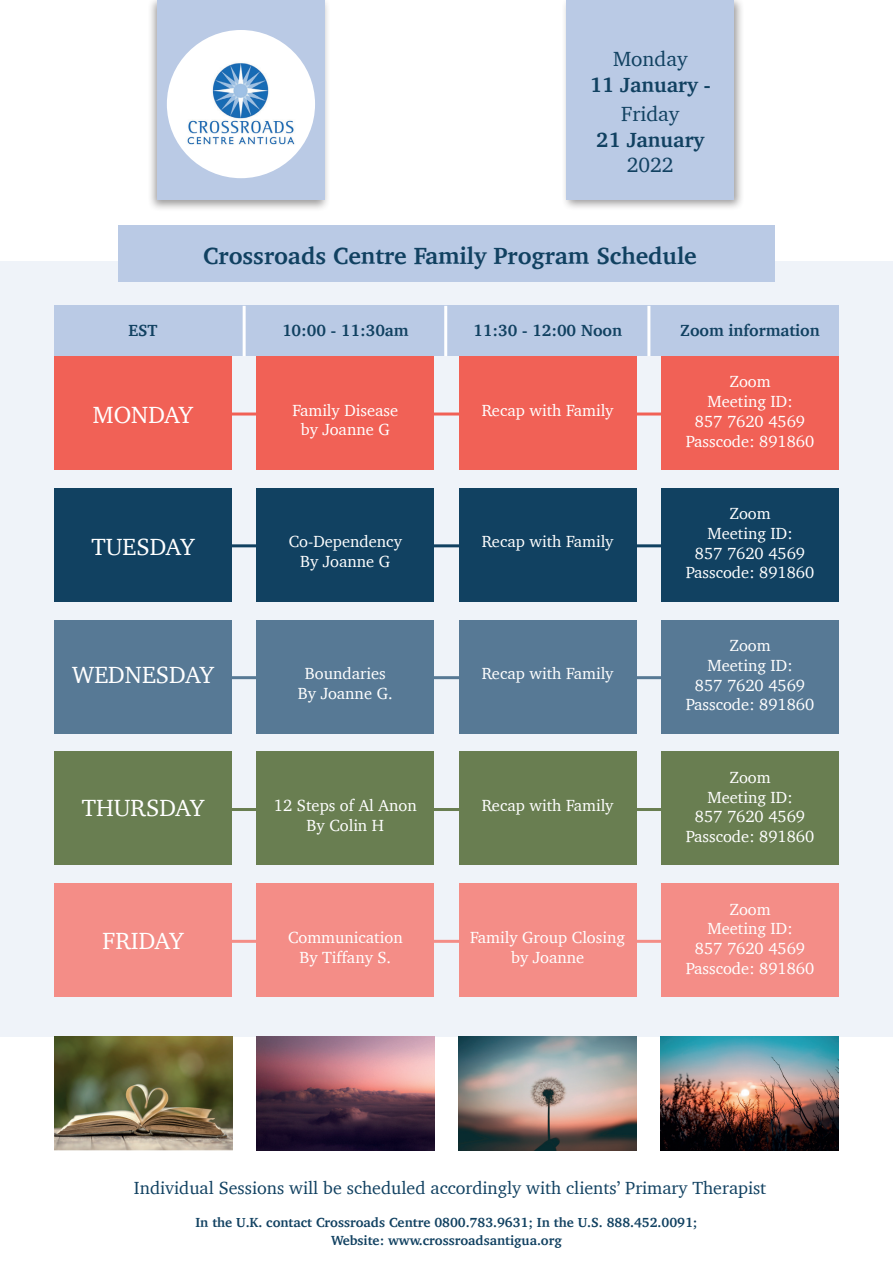
<style>
.page{position:relative;width:893px;height:1263px;background:#fff}
.page>*{position:absolute;margin:0;border:0;box-sizing:border-box;transform-origin:0 0}
.t1{font:700 24px "Charter";color:#114161}
.t2{font:24px "Charter";color:#fff}
.t3{font:700 21px "Charter";color:#114161}
.t4{font:21px "Charter";color:#114161}
.t5{font:18px "Charter";color:#114161}
.t6{font:16.5px/19.8px "Charter";color:#fff;text-align:center}
.t7{font:700 16.5px "Charter";color:#114161}
.t8{font:700 13.5px/18px "Charter";color:#114161;text-align:center}
.s1{font-style:inherit}
</style>
<div class="page">
<div style="left:0;top:261px;width:893px;height:775px;background:#eff3f9"></div>
<hr style="left:232px;top:412px;width:607px;height:3px;background:#f16156">
<hr style="left:232px;top:544px;width:607px;height:3px;background:#114161">
<hr style="left:232px;top:676px;width:607px;height:3px;background:#577995">
<hr style="left:232px;top:808px;width:607px;height:3px;background:#697e51">
<hr style="left:232px;top:940px;width:607px;height:3px;background:#f48d87">
<div style="left:54px;top:356px;width:178px;height:114px;background:#f16156"></div>
<div style="left:118px;top:225px;width:657px;height:56px;background:#bacae5"></div>
<div style="left:54px;top:306px;width:785px;height:50px;background:#bacae5"></div>
<div style="left:54px;top:488px;width:178px;height:114px;background:#114161"></div>
<div style="left:54px;top:620px;width:178px;height:113px;background:#577995"></div>
<div style="left:54px;top:752px;width:178px;height:113px;background:#697e51"></div>
<div style="left:54px;top:883px;width:178px;height:114px;background:#f48d87"></div>
<img style="left:54px;top:1036px;width:178px;height:114px">
<div style="left:256px;top:356px;width:178px;height:114px;background:#f16156"></div>
<div style="left:256px;top:488px;width:178px;height:114px;background:#114161"></div>
<div style="left:256px;top:620px;width:178px;height:113px;background:#577995"></div>
<div style="left:256px;top:752px;width:178px;height:113px;background:#697e51"></div>
<div style="left:256px;top:883px;width:178px;height:114px;background:#f48d87"></div>
<img style="left:256px;top:1036px;width:178px;height:114px">
<div style="left:459px;top:356px;width:178px;height:114px;background:#f16156"></div>
<div style="left:459px;top:488px;width:178px;height:114px;background:#114161"></div>
<div style="left:459px;top:620px;width:178px;height:113px;background:#577995"></div>
<div style="left:459px;top:752px;width:178px;height:113px;background:#697e51"></div>
<div style="left:459px;top:883px;width:178px;height:114px;background:#f48d87"></div>
<img style="left:459px;top:1036px;width:178px;height:114px">
<div style="left:661px;top:356px;width:178px;height:114px;background:#f16156"></div>
<div style="left:661px;top:488px;width:178px;height:114px;background:#114161"></div>
<div style="left:661px;top:620px;width:178px;height:113px;background:#577995"></div>
<div style="left:661px;top:752px;width:178px;height:113px;background:#697e51"></div>
<div style="left:661px;top:883px;width:178px;height:114px;background:#f48d87"></div>
<img style="left:661px;top:1036px;width:178px;height:114px">
<div style="left:561px;top:0;width:184px;height:211px;background:#231f20;opacity:.45"></div>
<div style="left:567px;top:0;width:167px;height:200px;background:#bacae5"></div>
<div style="left:147px;top:0;width:183px;height:212px;background:#231f20;opacity:.45"></div>
<div style="left:157px;top:0;width:168px;height:200px;background:#bacae5"></div>
<div style="left:167px;top:30px;width:148px;height:148px;background:#fff;border-radius:50%"></div>
<img style="left:186px;top:50px;width:110px;height:111px">
<hr style="left:243px;top:306px;width:3px;height:50px;background:#fff">
<hr style="left:444px;top:306px;width:3px;height:50px;background:#fff">
<hr style="left:647px;top:306px;width:3px;height:50px;background:#fff">
<p class="t4" style="left:613px;top:41px;width:76px">Monday</p>
<p class="t3" style="left:590px;top:66px;width:123px">11 January -</p>
<p class="t4" style="left:621px;top:96px;width:60px">Friday</p>
<p class="t3" style="left:596px;top:121px;width:110px">21 January</p>
<p class="t4" style="left:627px;top:147px;width:48px">2022</p>
<h1 class="t1" style="left:203px;top:235px;width:495px">Crossroads Centre Family Program <span class="s1">Schedule</span></h1>
<p class="t7" style="left:128px;top:316px;width:31px">EST</p>
<h1 class="t2" style="left:93px;top:394px;width:102px">MONDAY</h1>
<p class="t7" style="left:282px;top:316px;width:128px">10:00 - 11:30am</p>
<p class="t6" style="left:292px;top:400px;width:107px">Family Disease by Joanne G</p>
<p class="t7" style="left:473px;top:316px;width:150px">11:30 - 12:00 Noon</p>
<p class="t6" style="left:482px;top:400px;width:133px">Recap with Family</p>
<p class="t7" style="left:680px;top:316px;width:141px">Zoom information</p>
<p class="t6" style="left:686px;top:371px;width:130px">Zoom<br>Meeting ID:<br>857 7620 4569<br>Passcode: 891860</p>
<h1 class="t2" style="left:92px;top:526px;width:104px">TUESDAY</h1>
<p class="t6" style="left:289px;top:532px;width:115px">Co-Dependency<br>By Joanne G</p>
<p class="t6" style="left:482px;top:532px;width:133px">Recap with Family</p>
<p class="t6" style="left:686px;top:503px;width:130px">Zoom<br>Meeting ID:<br>857 7620 4569<br>Passcode: 891860</p>
<h1 class="t2" style="left:72px;top:654px;width:143px">WEDNESDAY</h1>
<p class="t6" style="left:298px;top:663px;width:96px">Boundaries<br>By Joanne G.</p>
<p class="t6" style="left:482px;top:663px;width:133px">Recap with Family</p>
<p class="t6" style="left:686px;top:635px;width:130px">Zoom<br>Meeting ID:<br>857 7620 4569<br>Passcode: 891860</p>
<h1 class="t2" style="left:82px;top:787px;width:124px">THURSDAY</h1>
<p class="t6" style="left:274px;top:795px;width:144px">12 Steps of Al Anon<br>By Colin H</p>
<p class="t6" style="left:482px;top:795px;width:133px">Recap with Family</p>
<p class="t6" style="left:686px;top:767px;width:130px">Zoom<br>Meeting ID:<br>857 7620 4569<br>Passcode: 891860</p>
<h1 class="t2" style="left:103px;top:920px;width:82px">FRIDAY</h1>
<p class="t6" style="left:288px;top:927px;width:116px">Communication<br>By Tiffany S.</p>
<p class="t6" style="left:470px;top:927px;width:156px">Family Group Closing by Joanne</p>
<p class="t6" style="left:686px;top:899px;width:130px">Zoom<br>Meeting ID:<br>857 7620 4569<br>Passcode: 891860</p>
<p class="t5" style="left:134px;top:1172px;width:634px">Individual Sessions will be scheduled accordingly with clients’ Primary Therapist</p>
<p class="t8" style="left:195px;top:1213px;width:504px">In the U.K. contact Crossroads Centre 0800.783.9631; In the U.S. 888.452.0091;<br>Website: www.crossroadsantigua.org</p>
</div>
